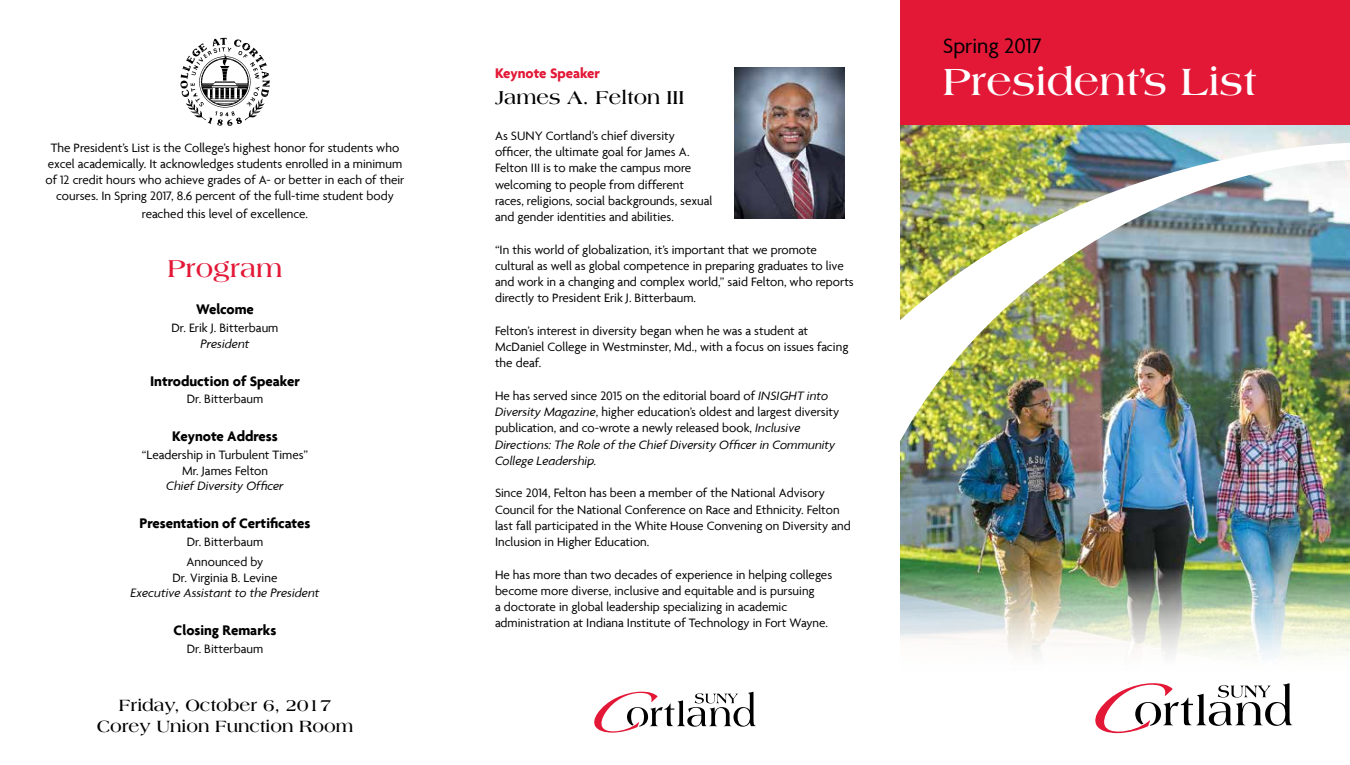
<style>
.page{position:relative;width:1350px;height:765px;background:#fff}
.page>*{position:absolute;margin:0;border:0;box-sizing:border-box;transform-origin:0 0}
.t1{font:700 40.62px "Americana";color:#fff}
.t2{font:700 26.25px "Americana";color:#e31837}
.t3{font:22.5px "Agenda";color:#000}
.t4{font:700 20px "Americana";color:#000}
.t5{font:700 17.5px/21px "Americana";color:#000;text-align:center}
.t6{font:700 15px "Agenda";color:#000}
.t7{font:700 15px "Agenda";color:#e31837}
.t8{font:13.12px/16.2px "Agenda";color:#000}
.t9{font:italic 13.12px "Agenda";color:#000}
.s1{font-style:italic}
</style>
<div class="page">
<div style="left:900px;top:0;width:450px;height:127px;background:#e31837"></div>
<svg style="left:594px;top:692px;width:162px;height:41px"></svg>
<img style="left:900px;top:125px;width:450px;height:533px">
<img style="left:777px;top:142px;width:573px;height:395px">
<svg style="left:180px;top:38px;width:90px;height:88px"></svg>
<img style="left:734px;top:68px;width:111px;height:150px">
<svg style="left:1095px;top:683px;width:197px;height:50px"></svg>
<p class="t8" style="left:46px;top:139px;width:360px;text-align:center">The President’s List is the College’s highest honor for students who excel academically. It acknowledges students enrolled in a minimum of 12 credit hours who achieve grades of A- or better in each of their courses. In Spring 2017, 8.6 percent of the full-time student body</p>
<p class="t8" style="left:142px;top:205px;width:168px">reached this level of excellence.</p>
<h2 class="t2" style="left:168px;top:253px;width:116px">Program</h2>
<p class="t6" style="left:196px;top:300px;width:59px">Welcome</p>
<p class="t8" style="left:172px;top:319px;width:108px">Dr. Erik J. Bitterbaum</p>
<p class="t9" style="left:201px;top:336px;width:50px">President</p>
<p class="t6" style="left:150px;top:372px;width:151px">Introduction of Speaker</p>
<p class="t8" style="left:187px;top:391px;width:78px">Dr. Bitterbaum</p>
<p class="t6" style="left:172px;top:427px;width:107px">Keynote Address</p>
<p class="t8" style="left:142px;top:446px;width:168px;line-height:15.8px;text-align:center">“Leadership in Turbulent Times”<br>Mr. James Felton</p>
<p class="t9" style="left:166px;top:478px;width:119px">Chief Diversity Officer</p>
<p class="t6" style="left:140px;top:514px;width:172px">Presentation of Certificates</p>
<p class="t8" style="left:187px;top:531px;width:78px;line-height:20px">Dr. Bitterbaum<br>Announced by</p>
<p class="t8" style="left:173px;top:569px;width:106px">Dr. Virginia B. Levine</p>
<p class="t9" style="left:131px;top:585px;width:191px">Executive Assistant to the President</p>
<p class="t6" style="left:174px;top:621px;width:104px">Closing Remarks</p>
<p class="t8" style="left:187px;top:640px;width:78px">Dr. Bitterbaum</p>
<h3 class="t5" style="left:97px;top:695px;width:258px">Friday, October 6, 2017<br>Corey Union Function Room</h3>
<p class="t7" style="left:495px;top:64px;width:107px">Keynote Speaker</p>
<h3 class="t4" style="left:495px;top:86px;width:191px">James A. Felton III</h3>
<p class="t8" style="left:495px;top:127px;width:219px">As SUNY Cortland’s chief diversity officer, the ultimate goal for James A.<br>Felton III is to make the campus more welcoming to people from different races, religions, social backgrounds, sexual and gender identities and abilities.</p>
<p class="t8" style="left:495px;top:241px;width:360px">“In this world of globalization, it’s important that we promote cultural as well as global competence in preparing graduates to live and work in a changing and complex world,” said Felton, who reports directly to President Erik J. Bitterbaum.</p>
<p class="t8" style="left:495px;top:322px;width:355px">Felton’s interest in diversity began when he was a student at<br>McDaniel College in Westminster, Md., with a focus on issues facing the deaf.</p>
<p class="t8" style="left:495px;top:387px;width:346px">He has served since 2015 on the editorial board of <span class="s1">INSIGHT into Diversity Magazine</span>, higher education’s oldest and largest diversity publication, and co-wrote a newly released book, <span class="s1">Inclusive Directions: The Role of the Chief Diversity Officer in Community College Leadership.</span></p>
<p class="t8" style="left:495px;top:485px;width:357px">Since 2014, Felton has been a member of the National Advisory Council for the National Conference on Race and Ethnicity. Felton last fall participated in the White House Convening on Diversity and Inclusion in Higher Education.</p>
<p class="t8" style="left:495px;top:566px;width:339px">He has more than two decades of experience in helping colleges become more diverse, inclusive and equitable and is pursuing<br>a doctorate in global leadership specializing in academic administration at Indiana Institute of Technology in Fort Wayne.</p>
<h3 class="t3" style="left:943px;top:33px;width:101px">Spring 2017</h3>
<h1 class="t1" style="left:943px;top:58px;width:315px">President’s List</h1>
</div>
